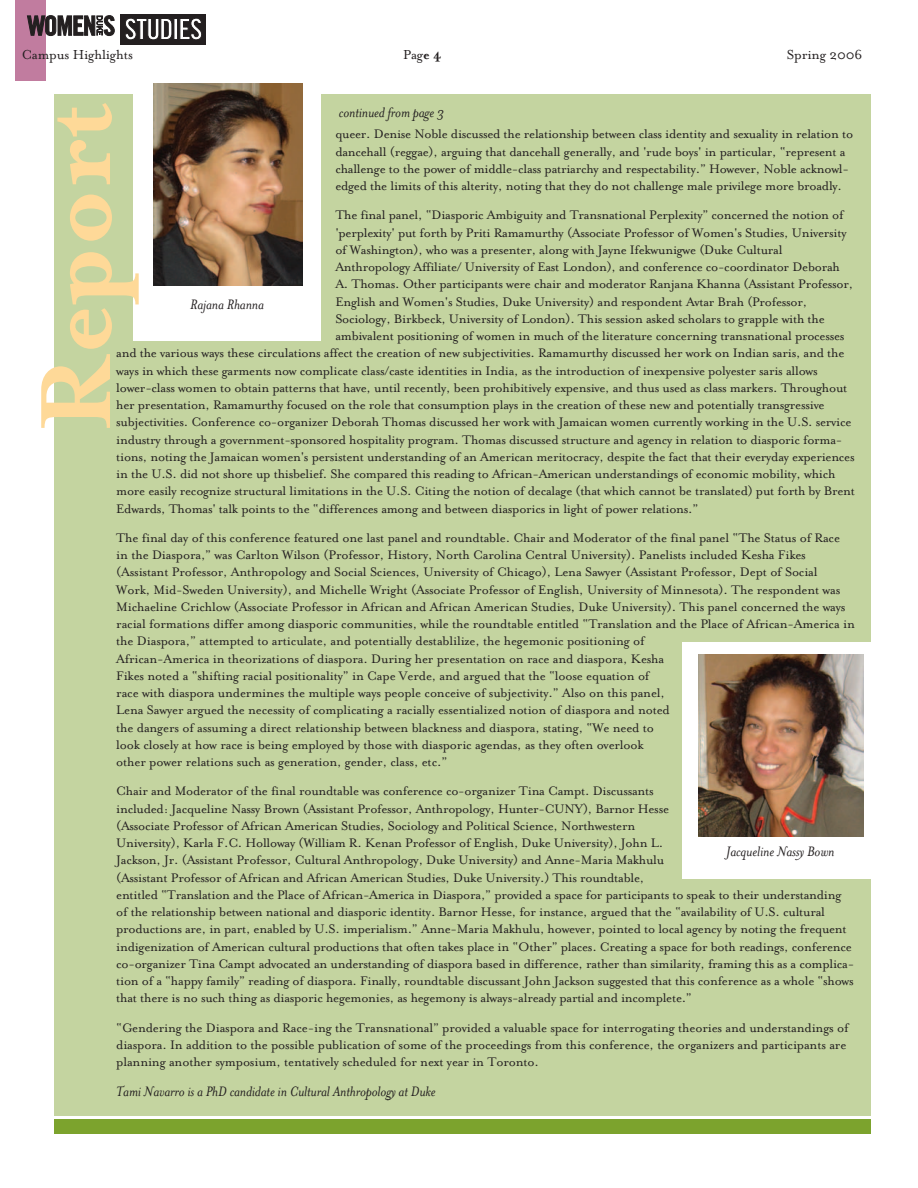
<style>
.page{position:relative;width:918px;height:1188px;background:#fff}
.page>*{position:absolute;margin:0;border:0;box-sizing:border-box;transform-origin:0 0}
.t1{font:700 114.6px "Mrs Eaves";color:#fed998}
.t2{font:italic 15.75px "Mrs Eaves";letter-spacing:-.01em;color:#231f20}
.t3{font:15px "Mrs Eaves Roman";letter-spacing:-.01em;color:#231f20}
.t4{font:14.25px/17.2px "Mrs Eaves Roman";letter-spacing:-.02em;color:#231f20}
.s1{font-family:"Mrs Eaves";font-weight:700}
</style>
<div class="page">
<div style="left:54px;top:94px;width:817px;height:1022px;background:#c4d4a0"></div>
<div style="left:15px;top:0;width:30px;height:81px;background:#c17c9f"></div>
<div style="left:120px;top:14px;width:86px;height:30px;background:#231f20"></div>
<svg style="left:125px;top:18px;width:47px;height:22px"></svg>
<svg style="left:174px;top:19px;width:3px;height:20px"></svg>
<svg style="left:180px;top:18px;width:22px;height:22px"></svg>
<svg style="left:27px;top:16px;width:87px;height:20px"></svg>
<div style="left:683px;top:643px;width:194px;height:236px;background:#fff"></div>
<div style="left:133px;top:88px;width:187px;height:253px;background:#fff"></div>
<div style="left:54px;top:1119px;width:817px;height:15px;background:#7ca32d"></div>
<img style="left:153px;top:83px;width:149px;height:202px">
<img style="left:698px;top:655px;width:165px;height:182px">
<p class="t3" style="left:22px;top:45px;width:113px">Campus Highlights</p>
<p class="t3" style="left:403px;top:45px;width:40px">Pag<span class="s1">e 4</span></p>
<p class="t3" style="left:787px;top:45px;width:77px">Spring 2006</p>
<h1 class="t1" style="left:3px;top:432px;width:331px;rotate:-90deg">Report</h1>
<p class="t2" style="left:339px;top:102px;width:107px">continued from page 3</p>
<p class="t4" style="left:335px;top:125px;width:519px">queer. Denise Noble discussed the relationship between class identity and sexuality in relation to dancehall (reggae), arguing that dancehall generally, and 'rude boys' in particular, “represent a challenge to the power of middle-class patriarchy and respectability.” However, Noble acknowl&shy;edged the limits of this alterity, noting that they do not challenge male privilege more broadly.</p>
<p class="t4" style="left:335px;top:206px;width:510px">The final panel, “Diasporic Ambiguity and Transnational Perplexity” concerned the notion of</p>
<p class="t4" style="left:335px;top:223px;width:513px">'perplexity' put forth by Priti Ramamurthy (Associate Professor of Women's Studies, University</p>
<p class="t4" style="left:335px;top:240px;width:449px">of Washington), who was a presenter, along with Jayne Ifekwunigwe (Duke Cultural</p>
<p class="t4" style="left:335px;top:258px;width:506px">Anthropology Affiliate/ University of East London), and conference co-coordinator Deborah</p>
<p class="t4" style="left:335px;top:275px;width:519px">A. Thomas. Other participants were chair and moderator Ranjana Khanna (Assistant Professor,</p>
<p class="t4" style="left:335px;top:292px;width:473px">English and Women's Studies, Duke University) and respondent Avtar Brah (Professor,</p>
<p class="t4" style="left:335px;top:309px;width:491px">Sociology, Birkbeck, University of London). This session asked scholars to grapple with the</p>
<p class="t4" style="left:335px;top:327px;width:511px">ambivalent positioning of women in much of the literature concerning transnational processes</p>
<p class="t4" style="left:116px;top:344px;width:730px">and the various ways these circulations affect the creation of new subjectivities. Ramamurthy discussed her work on Indian saris, and the</p>
<p class="t4" style="left:116px;top:361px;width:703px">ways in which these garments now complicate class/caste identities in India, as the introduction of inexpensive polyester saris allows</p>
<p class="t4" style="left:116px;top:378px;width:733px">lower-class women to obtain patterns that have, until recently, been prohibitively expensive, and thus used as class markers. Throughout</p>
<p class="t4" style="left:116px;top:396px;width:710px">her presentation, Ramamurthy focused on the role that consumption plays in the creation of these new and potentially transgressive</p>
<p class="t4" style="left:116px;top:413px;width:737px">subjectivities. Conference co-organizer Deborah Thomas discussed her work with Jamaican women currently working in the U.S. service</p>
<p class="t4" style="left:116px;top:430px;width:728px">industry through a government-sponsored hospitality program. Thomas discussed structure and agency in relation to diasporic forma-</p>
<p class="t4" style="left:116px;top:447px;width:740px">tions, noting the Jamaican women's persistent understanding of an American meritocracy, despite the fact that their everyday experiences</p>
<p class="t4" style="left:116px;top:465px;width:721px">in the U.S. did not shore up thisbelief. She compared this reading to African-American understandings of economic mobility, which</p>
<p class="t4" style="left:116px;top:482px;width:740px">more easily recognize structural limitations in the U.S. Citing the notion of decalage (that which cannot be translated) put forth by Brent</p>
<p class="t4" style="left:116px;top:499px;width:584px">Edwards, Thomas' talk points to the “differences among and between diasporics in light of power relations.”</p>
<p class="t4" style="left:116px;top:528px;width:740px">The final day of this conference featured one last panel and roundtable. Chair and Moderator of the final panel “The Status of Race in the Diaspora,” was Carlton Wilson (Professor, History, North Carolina Central University). Panelists included Kesha Fikes (Assistant Professor, Anthropology and Social Sciences, University of Chicago), Lena Sawyer (Assistant Professor, Dept of Social Work, Mid-Sweden University), and Michelle Wright (Associate Professor of English, University of Minnesota). The respondent was Michaeline Crichlow (Associate Professor in African and African American Studies, Duke University). This panel concerned the ways racial formations differ among diasporic communities, while the roundtable entitled “Translation and the Place of African-America in the Diaspora,” attempted to articulate, and potentially destablilize, the hegemonic positioning of<br>African-America in theorizations of diaspora. During her presentation on race and diaspora, Kesha<br>Fikes noted a “shifting racial positionality” in Cape Verde, and argued that the “loose equation of<br>race with diaspora undermines the multiple ways people conceive of subjectivity.” Also on this panel,<br>Lena Sawyer argued the necessity of complicating a racially essentialized notion of diaspora and noted<br>the dangers of assuming a direct relationship between blackness and diaspora, stating, “We need to<br>look closely at how race is being employed by those with diasporic agendas, as they often overlook<br>other power relations such as generation, gender, class, etc.”</p>
<p class="t4" style="left:116px;top:782px;width:740px">Chair and Moderator of the final roundtable was conference co-organizer Tina Campt. Discussants<br>included: Jacqueline Nassy Brown (Assistant Professor, Anthropology, Hunter-CUNY), Barnor Hesse<br>(Associate Professor of African American Studies, Sociology and Political Science, Northwestern<br>University), Karla F.C. Holloway (William R. Kenan Professor of English, Duke University), John L.<br>Jackson, Jr. (Assistant Professor, Cultural Anthropology, Duke University) and Anne-Maria Makhulu<br>(Assistant Professor of African and African American Studies, Duke University.) This roundtable,<br>entitled “Translation and the Place of African-America in Diaspora,” provided a space for participants to speak to their understanding of the relationship between national and diasporic identity. Barnor Hesse, for instance, argued that the “availability of U.S. cultural productions are, in part, enabled by U.S. imperialism.” Anne-Maria Makhulu, however, pointed to local agency by noting the frequent indigenization of American cultural productions that often takes place in “Other” places. Creating a space for both readings, conference co-organizer Tina Campt advocated an understanding of diaspora based in difference, rather than similarity, framing this as a complica&shy;tion of a “happy family” reading of diaspora. Finally, roundtable discussant John Jackson suggested that this conference as a whole “shows that there is no such thing as diasporic hegemonies, as hegemony is always-already partial and incomplete.”</p>
<p class="t4" style="left:116px;top:1018px;width:734px">“Gendering the Diaspora and Race-ing the Transnational” provided a valuable space for interrogating theories and understandings of diaspora. In addition to the possible publication of some of the proceedings from this conference, the organizers and participants are planning another symposium, tentatively scheduled for next year in Toronto.</p>
<p class="t2" style="left:116px;top:1082px;width:321px">Tami Navarro is a PhD candidate in Cultural Anthropology at Duke</p>
<p class="t2" style="left:190px;top:295px;width:75px">Rajana Rhanna</p>
<p class="t2" style="left:726px;top:842px;width:110px">Jacqueline Nassy Bown</p>
</div>
